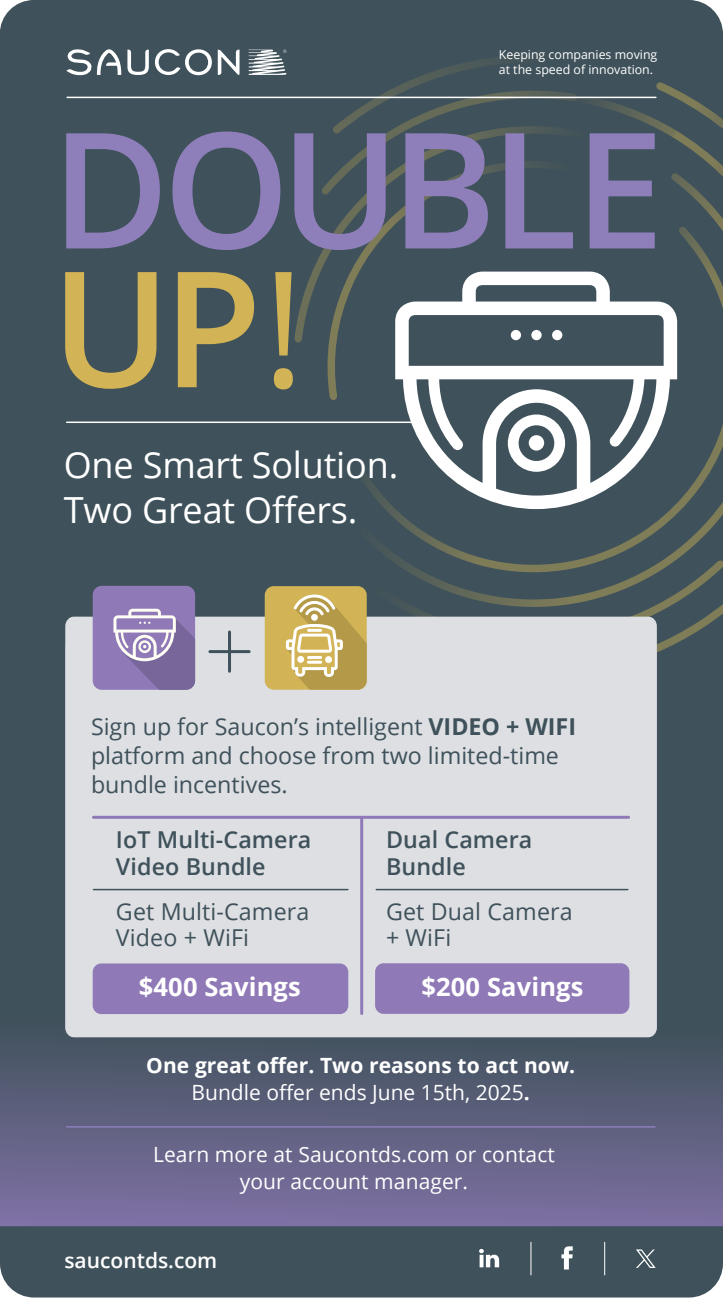
<style>
.page{position:relative;width:723px;height:1301px;background:#fff}
.page>*{position:absolute;margin:0;border:0;box-sizing:border-box;transform-origin:0 0}
.t1{font:600 161.25px/138.8px "Open Sans";letter-spacing:-.045em;color:#8e7fbb}
.t2{font:36px/45px "Open Sans";letter-spacing:-.005em;color:#fff}
.t3{font:700 25.5px "Open Sans";letter-spacing:.005em;color:#fff}
.t4{font:23.25px/28.8px "Open Sans";color:#3f515a}
.t5{font:600 23.25px/27px "Open Sans";letter-spacing:.005em;color:#3f515a}
.t6{font:700 21px/27px "Open Sans";letter-spacing:.005em;color:#fff;text-align:center}
.t7{font:21px/27px "Open Sans";letter-spacing:.005em;color:#fff;text-align:center}
.t8{font:600 21px "Open Sans";color:#fff}
.t9{font:12.3px/15.1px "Open Sans";color:#fff}
.s1{color:#d2b356}
.s2{font-weight:400;color:#d2b356}
.s3{font-weight:700}
.s4{font-weight:400}
</style>
<div class="page">
<div style="left:0;top:0;width:723px;height:1259px;background:#3f515a;border-radius:34px"></div>
<svg style="left:241px;top:266px;width:403px;height:351px"></svg>
<svg style="left:644px;top:570px;width:79px;height:83px"></svg>
<svg style="left:315px;top:59px;width:408px;height:511px"></svg>
<svg style="left:0;top:1031px;width:723px;height:195px"></svg>
<div style="left:0;top:1226px;width:723px;height:71px;background:#3f515a"></div>
<div style="left:65px;top:617px;width:592px;height:420px;background:#dddfe3;border-radius:9px"></div>
<hr style="left:67px;top:97px;width:589px;height:1px;background:#fff">
<hr style="left:93px;top:816px;width:536px;height:3px;background:#8f79b7">
<hr style="left:93px;top:889px;width:255px;height:1px;background:#3f515a">
<hr style="left:376px;top:889px;width:252px;height:1px;background:#3f515a">
<hr style="left:360px;top:818px;width:3px;height:195px;background:#8f79b7">
<hr style="left:210px;top:650px;width:39px;height:3px;background:#3f515a">
<hr style="left:228px;top:632px;width:3px;height:39px;background:#3f515a">
<div style="left:265px;top:586px;width:102px;height:104px;background:#d2b356;border-radius:9px"></div>
<svg style="left:286px;top:593px;width:81px;height:97px"></svg>
<div style="left:93px;top:586px;width:102px;height:104px;background:#8f79b7;border-radius:9px"></div>
<svg style="left:113px;top:609px;width:82px;height:81px"></svg>
<div style="left:93px;top:963px;width:255px;height:51px;background:#8f79b7;border-radius:9px"></div>
<div style="left:375px;top:963px;width:254px;height:51px;background:#8f79b7;border-radius:9px"></div>
<svg style="left:395px;top:272px;width:282px;height:237px"></svg>
<svg style="left:636px;top:1249px;width:20px;height:19px"></svg>
<svg style="left:479px;top:1249px;width:20px;height:18px"></svg>
<svg style="left:561px;top:1246px;width:12px;height:23px"></svg>
<hr style="left:530px;top:1242px;width:1px;height:33px;background:#fff">
<hr style="left:604px;top:1242px;width:1px;height:33px;background:#fff">
<svg style="left:155px;top:49px;width:57px;height:26px"></svg>
<svg style="left:218px;top:50px;width:21px;height:25px"></svg>
<svg style="left:66px;top:49px;width:83px;height:27px"></svg>
<svg style="left:249px;top:50px;width:37px;height:25px"></svg>
<hr style="left:67px;top:421px;width:348px;height:2px;background:#fff">
<hr style="left:67px;top:1126px;width:588px;height:1px;background:#8e7fbb">
<p class="t9" style="left:499px;top:48px;width:160px">Keeping companies moving at the speed of innovation.</p>
<h1 class="t1" style="left:51px;top:123px;width:615px">DOUBLE<br><span class="s1">UP</span><span class="s2">!</span></h1>
<h2 class="t2" style="left:64px;top:446px;width:336px">One Smart Solution.<br>Two Great Offers.</h2>
<p class="t4" style="left:91px;top:715px;width:487px">Sign up for Saucon’s intelligent <span class="s3">VIDEO + WIFI </span>platform and choose from two limited-time bundle incentives.</p>
<p class="t5" style="left:116px;top:826px;width:197px">IoT Multi-Camera<br>Video Bundle</p>
<p class="t4" style="left:116px;top:901px;width:195px;line-height:25.5px">Get Multi-Camera<br>Video + WiFi</p>
<p class="t5" style="left:386px;top:827px;width:148px">Dual Camera<br>Bundle</p>
<p class="t4" style="left:386px;top:901px;width:188px;line-height:25.5px">Get Dual Camera + WiFi</p>
<p class="t3" style="left:139px;top:969px;width:163px">$400 Savings</p>
<p class="t3" style="left:421px;top:969px;width:163px">$200 Savings</p>
<p class="t6" style="left:146px;top:1051px;width:430px">One great offer. Two reasons to act now.<br><span class="s4">Bundle offer ends June 15th, 2025</span>.</p>
<p class="t7" style="left:153px;top:1143px;width:403px">Learn more at Saucontds.com or contact your account manager.</p>
<p class="t8" style="left:64px;top:1248px;width:154px">saucontds.com</p>
</div>
